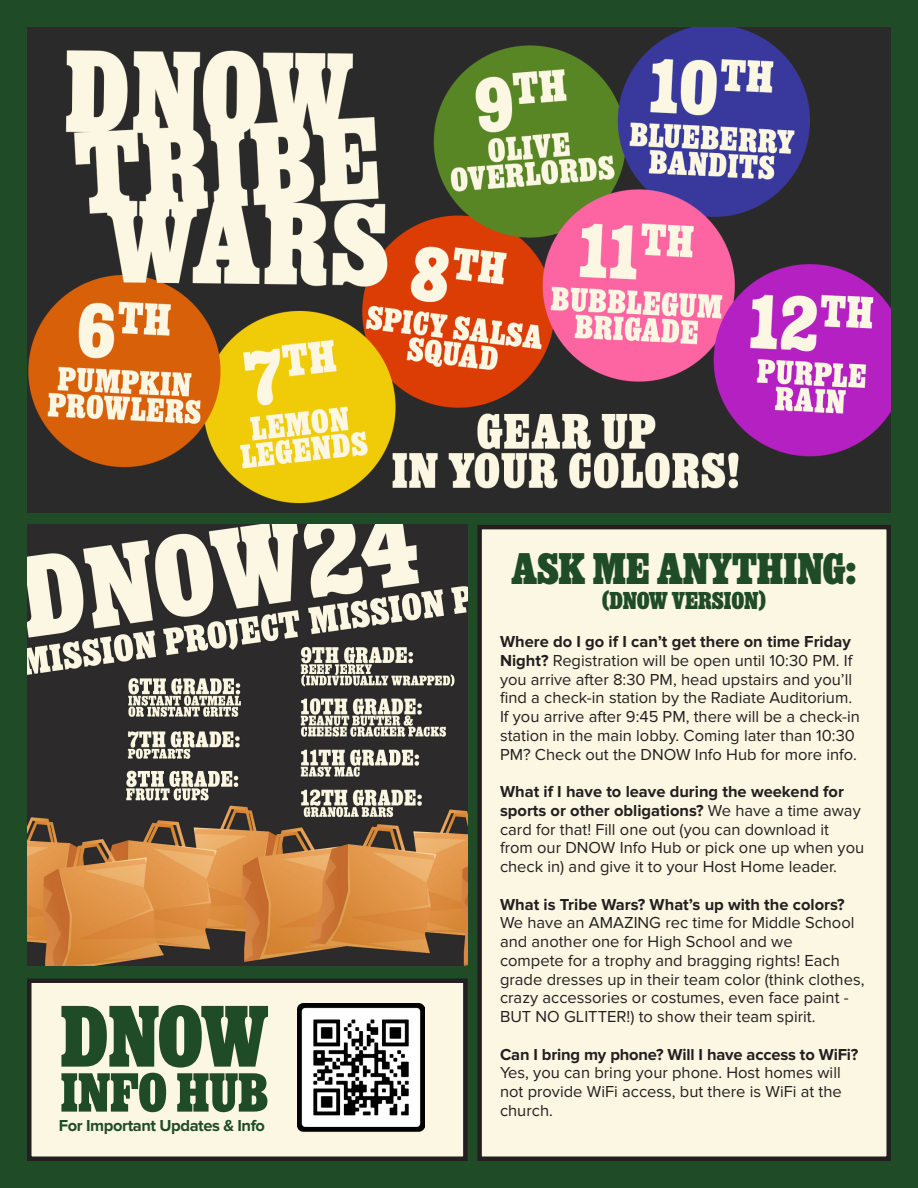
<style>
.page{position:relative;width:918px;height:1188px;background:#1f4c27}
.page>*{position:absolute;margin:0;border:0;box-sizing:border-box;transform-origin:0 0}
.head{font:85.5px "Ringold Clarendon";color:#1f4c27}
.head-2{font:54px "Ringold Clarendon";color:#1f4c27}
.head-3{font:43.5px "Ringold Clarendon";color:#1f4c27}
.head-4{font:24px "Ringold Clarendon";letter-spacing:-.005em;color:#1f4c27}
.text{font:16.5px/18.8px "Proxima Nova";color:#231f20}
.text-2{font:700 16.5px "Proxima Nova";letter-spacing:-.01em;color:#231f20}
.head-5{font:700 16.5px "Proxima Nova";letter-spacing:-.025em;color:#1f4c27}
.s1{font-weight:700}
</style>
<div class="page">
<img style="left:27px;top:27px;width:864px;height:486px">
<div style="left:29px;top:981px;width:436px;height:178px;background:#fbf7e2"></div>
<div style="left:27px;top:978px;width:441px;height:183px;border:4px solid #231f20"></div>
<img style="left:297px;top:1004px;width:127px;height:128px">
<img style="left:27px;top:525px;width:441px;height:441px">
<div style="left:480px;top:527px;width:409px;height:632px;background:#fbf7e2"></div>
<div style="left:477px;top:525px;width:414px;height:636px;border:4px solid #231f20"></div>
<p class="head" style="left:60px;top:975px;width:210px">DNOW</p>
<p class="head-2" style="left:61px;top:1054px;width:209px">INFO HUB</p>
<p class="head-5" style="left:59px;top:1116px;width:208px">For Important Updates &amp; Info</p>
<p class="head-3" style="left:511px;top:538px;width:347px">ASK ME ANYTHING:</p>
<p class="head-4" style="left:601px;top:583px;width:167px">(DNOW VERSION)</p>
<p class="text" style="left:500px;top:633px;width:361px"><span class="s1">Where do I go if I can’t get there on time Friday Night?</span> Registration will be open until 10:30 PM. If you arrive after 8:30 PM, head upstairs and you’ll find a check-in station by the Radiate Auditorium.<br>If you arrive after 9:45 PM, there will be a check-in station in the main lobby. Coming later than 10:30<br>PM? Check out the DNOW Info Hub for more info.</p>
<p class="text" style="left:500px;top:783px;width:366px"><span class="s1">What if I have to leave during the weekend for sports or other obligations?</span> We have a time away card for that! Fill one out (you can download it from our DNOW Info Hub or pick one up when you check in) and give it to your Host Home leader.</p>
<p class="text-2" style="left:500px;top:895px;width:346px">What is Tribe Wars? What’s up with the colors?</p>
<p class="text" style="left:500px;top:914px;width:366px">We have an AMAZING rec time for Middle School and another one for High School and we<br>compete for a trophy and bragging rights! Each grade dresses up in their team color (think clothes, crazy accessories or costumes, even face paint - BUT NO GLITTER!) to show their team spirit.</p>
<p class="text-2" style="left:500px;top:1045px;width:360px">Can I bring my phone? Will I have access to WiFi?</p>
<p class="text" style="left:500px;top:1064px;width:343px;text-align:justify">Yes, you can bring your phone. Host homes will not provide WiFi access, but there is WiFi at the church.</p>
</div>
